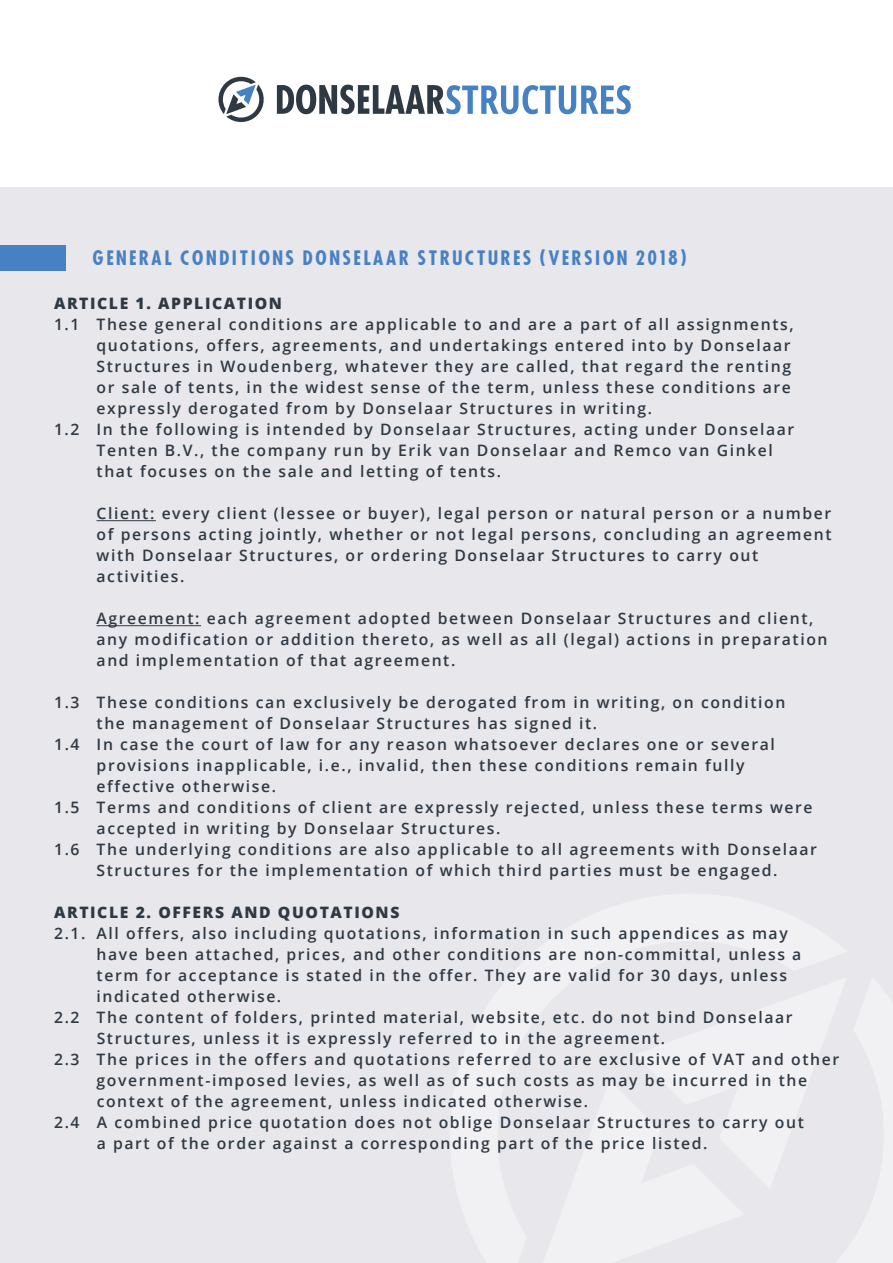
<style>
.page{position:relative;width:893px;height:1263px;background:#fff}
.page>*{position:absolute;margin:0;border:0;box-sizing:border-box;transform-origin:0 0}
.t1{font:700 19.5px "Futura Cond";letter-spacing:.1em;color:#4881c3}
.t2{font:600 15.75px/21px "Open Sans";letter-spacing:.1em;color:#2f3944}
.t3{font:800 15.75px "Open Sans";letter-spacing:.1em;color:#2f3944}
</style>
<div class="page">
<div style="left:0;top:187px;width:893px;height:1076px;background:#e8e7eb"></div>
<hr style="left:97px;top:520px;width:59px;height:1px;background:#2f3944">
<hr style="left:97px;top:625px;width:104px;height:1px;background:#2f3944">
<svg style="left:218px;top:77px;width:46px;height:45px"></svg>
<svg style="left:277px;top:85px;width:354px;height:29px"></svg>
<div style="left:0;top:245px;width:66px;height:26px;background:#4881c3"></div>
<p class="t1" style="left:92px;top:245px;width:596px">GENERAL CONDITIONS DONSELAAR STRUCTURES (VERSION 2018)</p>
<p class="t3" style="left:54px;top:292px;width:230px">ARTICLE 1. APPLICATION</p>
<p class="t2" style="left:54px;top:314px;width:741px">1.1 These general conditions are applicable to and are a part of all assignments,</p>
<p class="t2" style="left:97px;top:335px;width:696px">quotations, offers, agreements, and undertakings entered into by Donselaar</p>
<p class="t2" style="left:97px;top:356px;width:696px">Structures in Woudenberg, whatever they are called, that regard the renting</p>
<p class="t2" style="left:97px;top:377px;width:696px">or sale of tents, in the widest sense of the term, unless these conditions are</p>
<p class="t2" style="left:97px;top:398px;width:557px">expressly derogated from by Donselaar Structures in writing.</p>
<p class="t2" style="left:54px;top:419px;width:742px">1.2 In the following is intended by Donselaar Structures, acting under Donselaar</p>
<p class="t2" style="left:97px;top:440px;width:678px">Tenten B.V., the company run by Erik van Donselaar and Remco van Ginkel</p>
<p class="t2" style="left:97px;top:461px;width:406px">that focuses on the sale and letting of tents.</p>
<p class="t2" style="left:97px;top:503px;width:737px">Client: every client (lessee or buyer), legal person or natural person or a number of persons acting jointly, whether or not legal persons, concluding an agreement with Donselaar Structures, or ordering Donselaar Structures to carry out activities.</p>
<p class="t2" style="left:97px;top:608px;width:732px">Agreement: each agreement adopted between Donselaar Structures and client, any modification or addition thereto, as well as all (legal) actions in preparation and implementation of that agreement.</p>
<p class="t2" style="left:54px;top:692px;width:733px">1.3 These conditions can exclusively be derogated from in writing, on condition</p>
<p class="t2" style="left:97px;top:713px;width:502px">the management of Donselaar Structures has signed it.</p>
<p class="t2" style="left:54px;top:734px;width:722px">1.4 In case the court of law for any reason whatsoever declares one or several</p>
<p class="t2" style="left:97px;top:755px;width:649px">provisions inapplicable, i.e., invalid, then these conditions remain fully</p>
<p class="t2" style="left:97px;top:776px;width:181px">effective otherwise.</p>
<p class="t2" style="left:54px;top:797px;width:760px">1.5 Terms and conditions of client are expressly rejected, unless these terms were</p>
<p class="t2" style="left:97px;top:818px;width:405px">accepted in writing by Donselaar Structures.</p>
<p class="t2" style="left:54px;top:839px;width:764px">1.6 The underlying conditions are also applicable to all agreements with Donselaar</p>
<p class="t2" style="left:97px;top:860px;width:682px">Structures for the implementation of which third parties must be engaged.</p>
<p class="t3" style="left:54px;top:901px;width:347px">ARTICLE 2. OFFERS AND QUOTATIONS</p>
<p class="t2" style="left:54px;top:923px;width:735px">2.1. All offers, also including quotations, information in such appendices as may</p>
<p class="t2" style="left:97px;top:944px;width:706px">have been attached, prices, and other conditions are non-committal, unless a</p>
<p class="t2" style="left:97px;top:965px;width:692px">term for acceptance is stated in the offer. They are valid for 30 days, unless</p>
<p class="t2" style="left:97px;top:986px;width:186px">indicated otherwise.</p>
<p class="t2" style="left:54px;top:1007px;width:740px">2.2 The content of folders, printed material, website, etc. do not bind Donselaar</p>
<p class="t2" style="left:97px;top:1028px;width:570px">Structures, unless it is expressly referred to in the agreement.</p>
<p class="t2" style="left:54px;top:1049px;width:786px">2.3 The prices in the offers and quotations referred to are exclusive of VAT and other</p>
<p class="t2" style="left:97px;top:1070px;width:712px">government-imposed levies, as well as of such costs as may be incurred in the</p>
<p class="t2" style="left:97px;top:1091px;width:493px">context of the agreement, unless indicated otherwise.</p>
<p class="t2" style="left:54px;top:1112px;width:751px">2.4 A combined price quotation does not oblige Donselaar Structures to carry out</p>
<p class="t2" style="left:97px;top:1133px;width:612px">a part of the order against a corresponding part of the price listed.</p>
</div>
